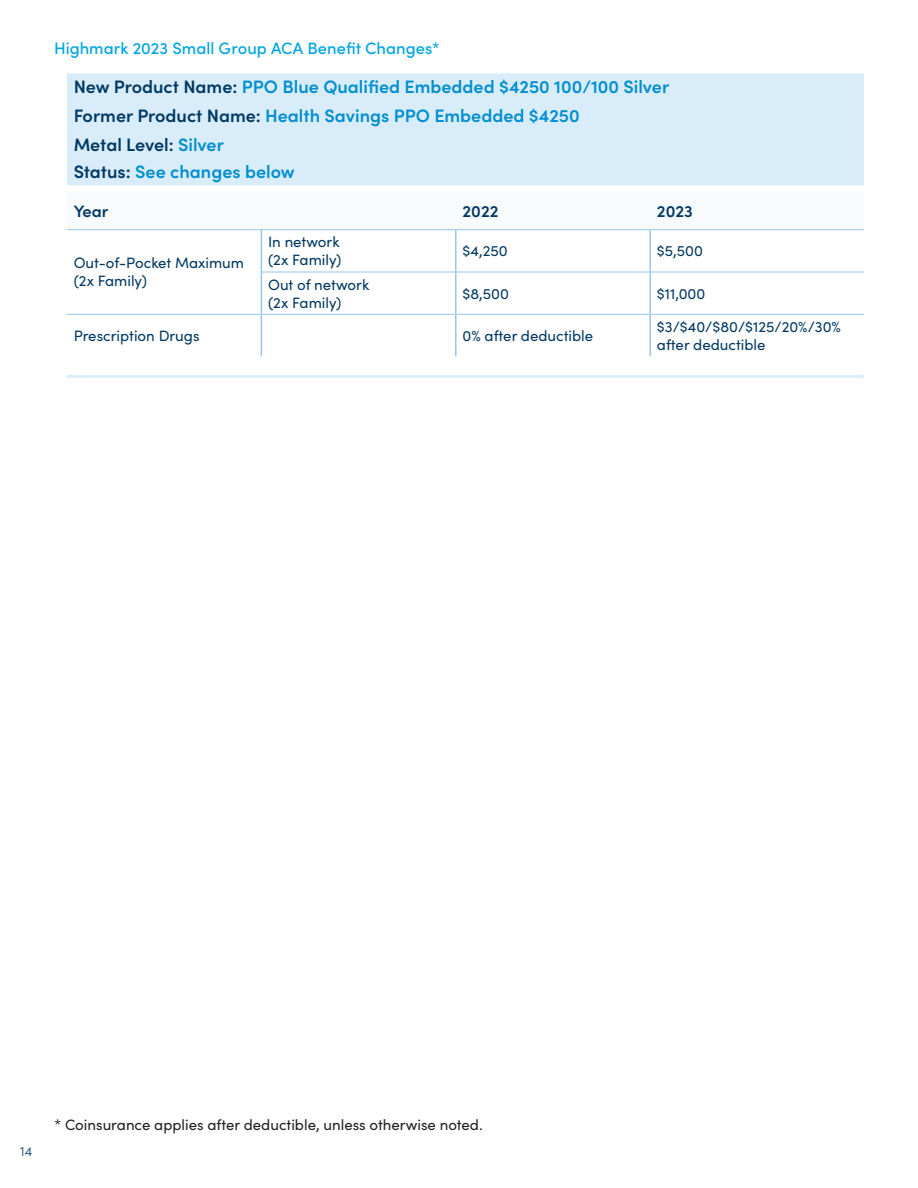
<style>
.page{position:relative;width:918px;height:1188px;background:#fff}
.page>*{position:absolute;margin:0;border:0;box-sizing:border-box;transform-origin:0 0}
.t1{font:600 18px "Sofia Pro";color:#008dd1}
.t2{font:600 18px "Sofia Pro";letter-spacing:-.005em;color:#003863}
.t3{font:500 16.5px "Sofia Pro";color:#00a5e3}
.Main_Body_Cell_1{font:600 16.5px "Sofia Pro";color:#003863}
.Main_Body_Cell_1-2{font:15px/18px "Sofia Pro";color:#003863}
.t4{font:15px "Sofia Pro";color:#231f20}
.t5{font:300 13.5px "Sofia Pro";color:#003863}
.s1{color:#003863}
.s2{color:#008dd1}
</style>
<div class="page">
<div style="left:67px;top:73px;width:797px;height:112px;background:#d8edf9"></div>
<hr style="left:262px;top:272px;width:193px;height:1px;background:#98c5e9">
<hr style="left:457px;top:272px;width:192px;height:1px;background:#98c5e9">
<hr style="left:651px;top:272px;width:213px;height:1px;background:#98c5e9">
<hr style="left:67px;top:314px;width:194px;height:1px;background:#98c5e9">
<hr style="left:262px;top:314px;width:193px;height:1px;background:#98c5e9">
<hr style="left:457px;top:314px;width:192px;height:1px;background:#98c5e9">
<hr style="left:651px;top:314px;width:213px;height:1px;background:#98c5e9">
<hr style="left:261px;top:230px;width:1px;height:42px;background:#98c5e9">
<hr style="left:455px;top:230px;width:2px;height:42px;background:#98c5e9">
<hr style="left:261px;top:272px;width:1px;height:42px;background:#98c5e9">
<hr style="left:455px;top:272px;width:2px;height:42px;background:#98c5e9">
<hr style="left:261px;top:314px;width:1px;height:42px;background:#98c5e9">
<hr style="left:455px;top:314px;width:2px;height:42px;background:#98c5e9">
<hr style="left:649px;top:230px;width:2px;height:42px;background:#98c5e9">
<hr style="left:649px;top:272px;width:2px;height:42px;background:#98c5e9">
<hr style="left:649px;top:314px;width:2px;height:42px;background:#98c5e9">
<hr style="left:67px;top:229px;width:194px;height:1px;background:#98c5e9">
<hr style="left:261px;top:229px;width:195px;height:1px;background:#98c5e9">
<hr style="left:456px;top:229px;width:194px;height:1px;background:#98c5e9">
<hr style="left:650px;top:229px;width:214px;height:1px;background:#98c5e9">
<hr style="left:67px;top:375px;width:796px;height:3px;background:#d9edf9">
<p class="t3" style="left:54px;top:36px;width:387px">Highmark 2023 Small Group ACA Benefit Changes*</p>
<p class="t1" style="left:74px;top:73px;width:597px"><span class="s1">New Product Name:</span> PPO Blue Qualified Embedded $4250 100/100 Silver</p>
<p class="t1" style="left:74px;top:102px;width:508px"><span class="s1">Former Product Name:</span> Health Savings PPO Embedded $4250</p>
<p class="t2" style="left:74px;top:132px;width:152px">Metal Level: <span class="s2">Silver</span></p>
<p class="t1" style="left:74px;top:158px;width:223px"><span class="s1">Status:</span> See changes below</p>
<p class="Main_Body_Cell_1" style="left:74px;top:198px;width:36px">Year</p>
<p class="Main_Body_Cell_1" style="left:463px;top:198px;width:38px">2022</p>
<p class="Main_Body_Cell_1" style="left:657px;top:198px;width:37px">2023</p>
<p class="Main_Body_Cell_1-2" style="left:74px;top:253px;width:172px">Out-of-Pocket Maximum (2x Family)</p>
<p class="Main_Body_Cell_1-2" style="left:268px;top:232px;width:75px">In network (2x Family)</p>
<p class="Main_Body_Cell_1-2" style="left:463px;top:241px;width:47px">$4,250</p>
<p class="Main_Body_Cell_1-2" style="left:657px;top:241px;width:47px">$5,500</p>
<p class="Main_Body_Cell_1-2" style="left:268px;top:274px;width:103px">Out of network (2x Family)</p>
<p class="Main_Body_Cell_1-2" style="left:463px;top:283px;width:48px">$8,500</p>
<p class="Main_Body_Cell_1-2" style="left:657px;top:283px;width:50px">$11,000</p>
<p class="Main_Body_Cell_1-2" style="left:74px;top:326px;width:127px">Prescription Drugs</p>
<p class="Main_Body_Cell_1-2" style="left:463px;top:326px;width:132px">0% after deductible</p>
<p class="Main_Body_Cell_1-2" style="left:657px;top:317px;width:186px">$3/$40/$80/$125/20%/30% after deductible</p>
<p class="t5" style="left:20px;top:1141px;width:14px">14</p>
<p class="t4" style="left:54px;top:1114px;width:430px">* Coinsurance applies after deductible, unless otherwise noted.</p>
</div>
